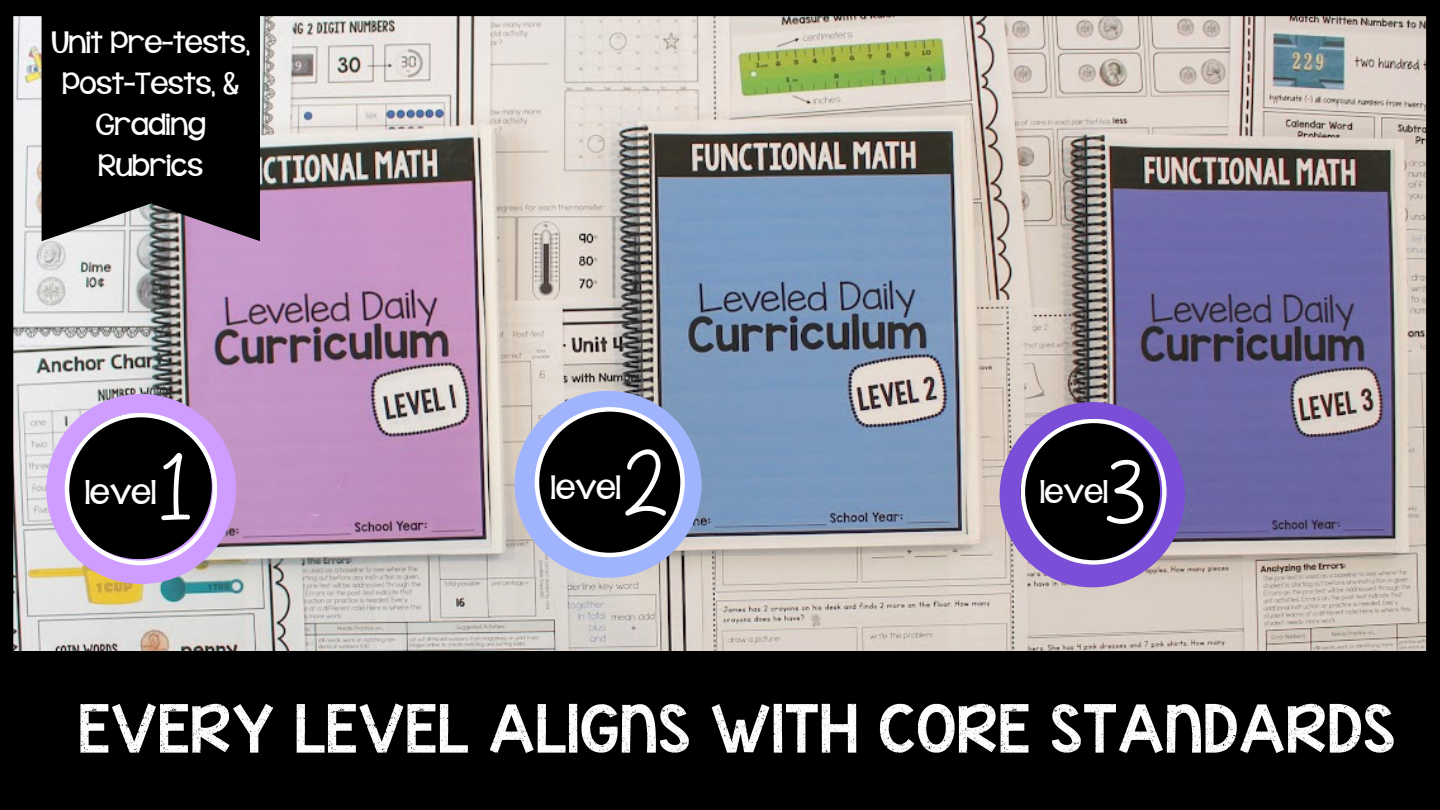
<style>
.page{position:relative;width:1440px;height:810px;background:#fff}
.page>*{position:absolute;margin:0;border:0;box-sizing:border-box;transform-origin:0 0}
.t1{font:69.65px "KG Love Somebody";color:#fff}
.t2{font:68.42px "KG Love Somebody";color:#fff}
.t3{font:66.5px "KG Love Somebody";color:#fff}
.t4{font:50.93px "KG Cold Coffee";color:#fefefe}
.t5{font:32.73px "KG Behind These Hazel Eyes";color:#fff}
.t6{font:32.38px "KG Behind These Hazel Eyes";color:#fff}
.t7{font:31.32px "KG Behind These Hazel Eyes";color:#fff}
.t8{font:29.57px/40.8px "KG Behind These Hazel Eyes";color:#fefefe;text-align:center}
</style>
<div class="page">
<img style="left:0;top:0;width:1440px;height:810px">
<svg style="left:42px;top:0;width:218px;height:241px;background:#0e0e0e"></svg>
<p class="t8" style="left:52px;top:23px;width:200px">Unit Pre-tests,<br>Post-Tests, &amp;<br>Grading<br>Rubrics</p>
<p class="t2" style="left:622px;top:430px;width:47px">2</p>
<p class="t1" style="left:159px;top:433px;width:34px">1</p>
<p class="t3" style="left:1105px;top:441px;width:43px">3</p>
<p class="t6" style="left:551px;top:470px;width:71px">level</p>
<p class="t7" style="left:1040px;top:475px;width:69px">level</p>
<p class="t5" style="left:85px;top:475px;width:73px">level</p>
<p class="t4" style="left:78px;top:689px;width:1319px">EVERY LEVEL ALIGNS WITH CORE STANDARDS</p>
</div>
